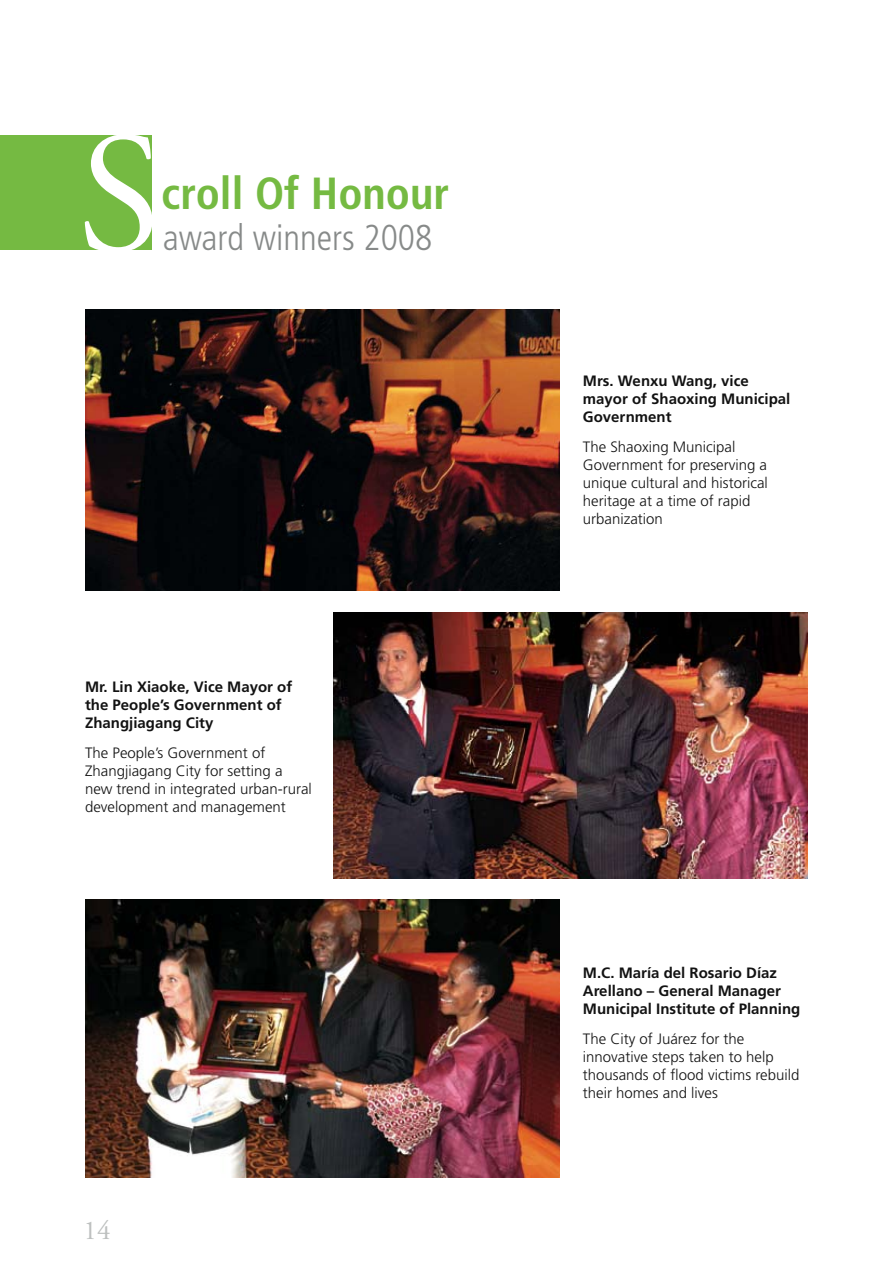
<style>
.page{position:relative;width:893px;height:1263px;background:#fff}
.page>*{position:absolute;margin:0;border:0;box-sizing:border-box;transform-origin:0 0}
.t1{font:171px "Adobe Garamond Pro";color:#fff}
.t2{font:700 condensed 45px "Frutiger";color:#75ba42}
.t3{font:300 condensed 36px "Frutiger";color:#878a89}
.t4{font:27px "Adobe Garamond Pro";color:#bdc0bf}
.t5{font:300 15px/18px "Frutiger";color:#121212}
.t6{font:700 15px/18px "Frutiger";color:#121212}
</style>
<div class="page">
<div style="left:0;top:135px;width:151px;height:114px;background:#75ba42"></div>
<img style="left:85px;top:309px;width:475px;height:282px">
<img style="left:333px;top:612px;width:475px;height:267px">
<img style="left:85px;top:899px;width:475px;height:279px">
<h1 class="t1" style="left:78px;top:93px;width:85px">S</h1>
<h2 class="t2" style="left:161px;top:166px;width:290px">croll Of Honour</h2>
<h3 class="t3" style="left:163px;top:217px;width:271px">award winners 2008</h3>
<p class="t6" style="left:85px;top:677px;width:209px">Mr. Lin Xiaoke, Vice Mayor of the People’s Government of<br>Zhangjiagang City</p>
<p class="t5" style="left:85px;top:744px;width:228px">The People’s Government of<br>Zhangjiagang City for setting a new trend in integrated urban-rural development and management</p>
<h3 class="t4" style="left:84px;top:1214px;width:28px">14</h3>
<p class="t6" style="left:583px;top:371px;width:209px">Mrs. Wenxu Wang, vice mayor of Shaoxing Municipal<br>Government</p>
<p class="t5" style="left:583px;top:438px;width:187px">The Shaoxing Municipal<br>Government for preserving a unique cultural and historical heritage at a time of rapid urbanization</p>
<p class="t6" style="left:583px;top:963px;width:219px">M.C. María del Rosario Díaz<br>Arellano – General Manager<br>Municipal Institute of Planning</p>
<p class="t5" style="left:583px;top:1030px;width:218px">The City of Juárez for the innovative steps taken to help thousands of flood victims rebuild their homes and lives</p>
</div>
